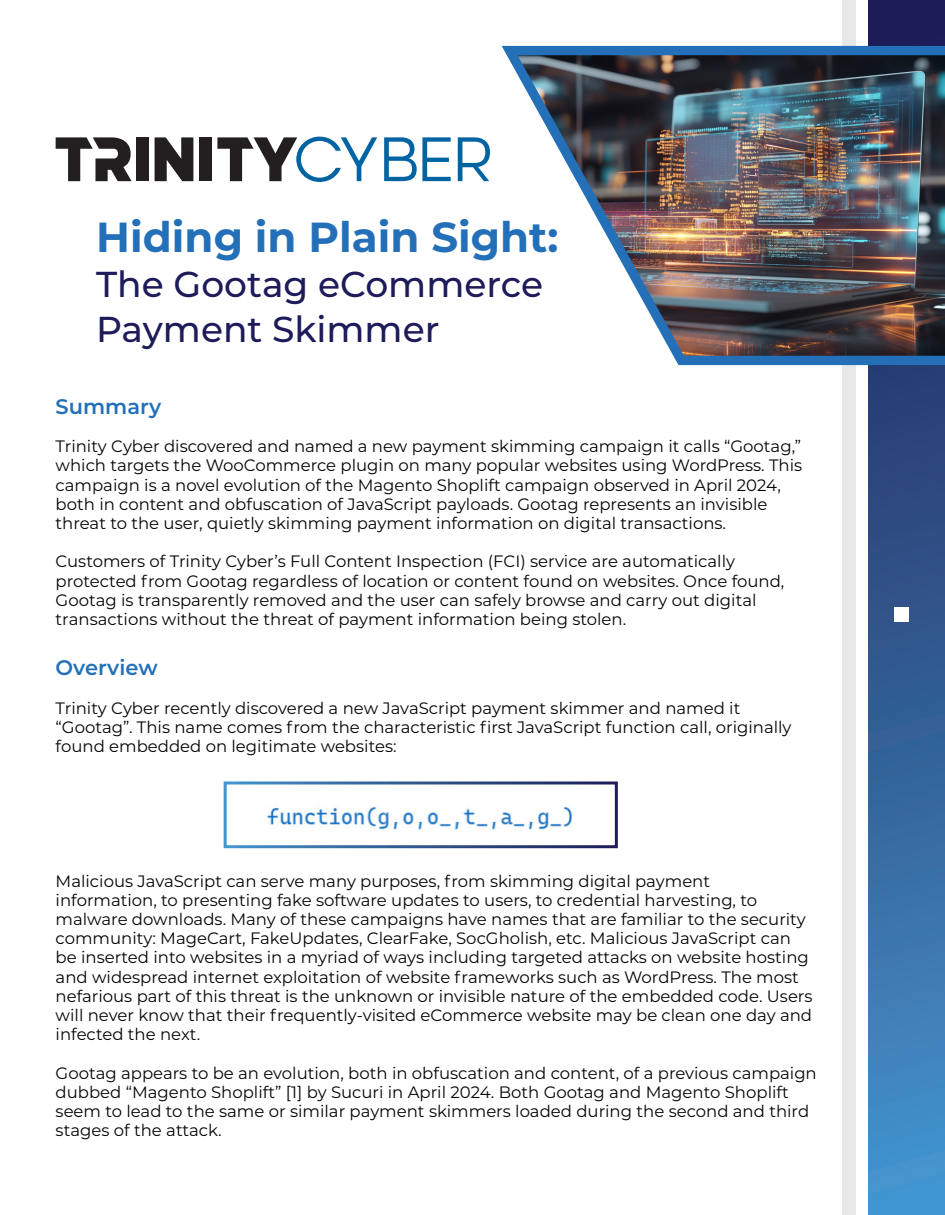
<style>
.page{position:relative;width:945px;height:1215px;background:#fff}
.page>*{position:absolute;margin:0;border:0;box-sizing:border-box;transform-origin:0 0}
.Paragraph_Style_33{font:700 42px "Montserrat";color:#2370b9}
.Paragraph_Style_33-2{font:500 36px "Montserrat";color:#1d1b59}
.Paragraph_Style_44{font:600 21px "Montserrat";color:#2370b9}
.Paragraph_Style_44-2{font:16.5px/19.2px "Montserrat";color:#040503}
</style>
<div class="page">
<img style="left:267px;top:807px;width:305px;height:23px">
<svg style="left:868px;top:0;width:77px;height:1215px;background:#35649c"></svg>
<div style="left:842px;top:0;width:13px;height:1215px;background:#e6e7e9"></div>
<img style="left:501px;top:41px;width:444px;height:329px">
<svg style="left:384px;top:137px;width:67px;height:44px"></svg>
<svg style="left:458px;top:137px;width:32px;height:44px"></svg>
<div style="left:136px;top:137px;width:12px;height:44px;background:#231f20"></div>
<svg style="left:155px;top:137px;width:38px;height:44px"></svg>
<div style="left:200px;top:137px;width:12px;height:44px;background:#231f20"></div>
<svg style="left:56px;top:137px;width:76px;height:44px"></svg>
<svg style="left:217px;top:137px;width:160px;height:45px"></svg>
<div style="left:894px;top:608px;width:14px;height:14px;background:#fff"></div>
<div style="left:224px;top:782px;width:394px;height:66px;border:3px solid #fff"></div>
<p class="Paragraph_Style_33" style="left:96px;top:207px;width:464px">Hiding in Plain Sight:</p>
<p class="Paragraph_Style_33-2" style="left:96px;top:259px;width:449px">The Gootag eCommerce</p>
<p class="Paragraph_Style_33-2" style="left:96px;top:304px;width:345px">Payment Skimmer</p>
<p class="Paragraph_Style_44" style="left:56px;top:391px;width:107px">Summary</p>
<p class="Paragraph_Style_44-2" style="left:56px;top:436px;width:748px">Trinity Cyber discovered and named a new payment skimming campaign it calls “Gootag,” which targets the WooCommerce plugin on many popular websites using WordPress. This campaign is a novel evolution of the Magento Shoplift campaign observed in April 2024, both in content and obfuscation of JavaScript payloads. Gootag represents an invisible threat to the user, quietly skimming payment information on digital transactions.</p>
<p class="Paragraph_Style_44-2" style="left:56px;top:551px;width:730px">Customers of Trinity Cyber’s Full Content Inspection (FCI) service are automatically protected from Gootag regardless of location or content found on websites. Once found, Gootag is transparently removed and the user can safely browse and carry out digital transactions without the threat of payment information being stolen.</p>
<p class="Paragraph_Style_44" style="left:56px;top:653px;width:104px">Overview</p>
<p class="Paragraph_Style_44-2" style="left:56px;top:698px;width:737px">Trinity Cyber recently discovered a new JavaScript payment skimmer and named it “Gootag”. This name comes from the characteristic first JavaScript function call, originally found embedded on legitimate websites:</p>
<p class="Paragraph_Style_44-2" style="left:56px;top:871px;width:758px">Malicious JavaScript can serve many purposes, from skimming digital payment information, to presenting fake software updates to users, to credential harvesting, to malware downloads. Many of these campaigns have names that are familiar to the security community: MageCart, FakeUpdates, ClearFake, SocGholish, etc. Malicious JavaScript can be inserted into websites in a myriad of ways including targeted attacks on website hosting and widespread internet exploitation of website frameworks such as WordPress. The most nefarious part of this threat is the unknown or invisible nature of the embedded code. Users will never know that their frequently-visited eCommerce website may be clean one day and infected the next.</p>
<p class="Paragraph_Style_44-2" style="left:56px;top:1063px;width:763px">Gootag appears to be an evolution, both in obfuscation and content, of a previous campaign dubbed “Magento Shoplift” [1] by Sucuri in April 2024. Both Gootag and Magento Shoplift seem to lead to the same or similar payment skimmers loaded during the second and third stages of the attack.</p>
</div>
